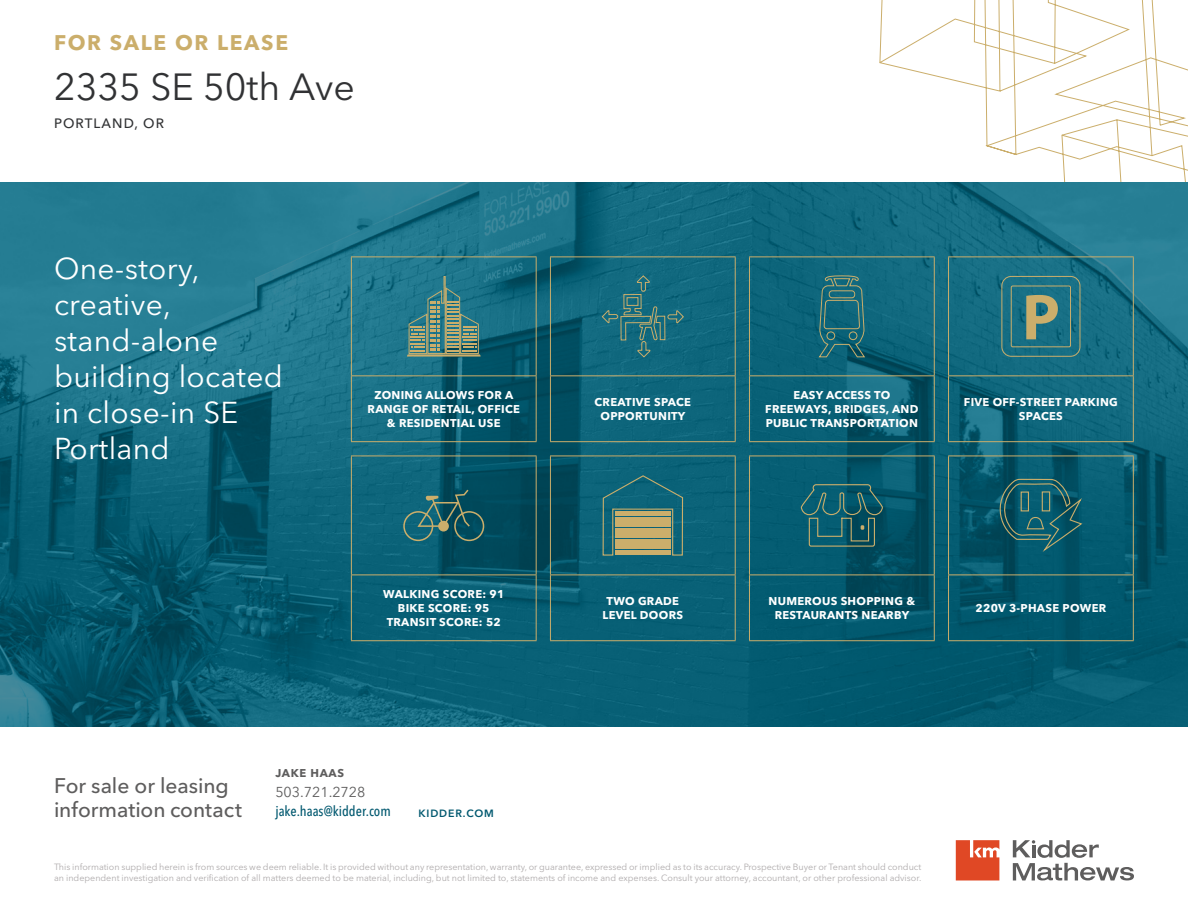
<style>
.page{position:relative;width:1188px;height:918px;background:#fff}
.page>*{position:absolute;margin:0;border:0;box-sizing:border-box;transform-origin:0 0}
.Property_Name_-_Charcoal{font:37.5px "Avenir Next LT Pro";color:#313234}
.Callout_Text_-_White{font:30px/36px "Avenir Next LT Pro";letter-spacing:.01em;color:#fff}
.Title_Case_Title_-_Ash{font:500 21px/24px "Avenir Next LT Pro";letter-spacing:-.005em;color:#5e5d5d}
.For_Lease___Sale__After_Pages__-_Gold{font:700 21px "Avenir Next LT Pro";letter-spacing:.08em;color:#cbae6b}
.Contact_Info_-_White{font:500 condensed 14.25px "Avenir Next LT Pro";color:#00586f}
.Contact_Info_-_Ash{font:14.25px "Avenir Next LT Pro";color:#5e5d5d}
.Property_Address_-_Charcoal{font:500 13.5px "Avenir Next LT Pro";letter-spacing:.08em;color:#313234}
.Stat_Label_-_White_-_Centered{font:700 11.25px/14.2px "Avenir Next LT Pro";letter-spacing:.025em;color:#fff;text-align:center}
.Contact_Info_-_Ash-2{font:700 11.25px "Avenir Next LT Pro";letter-spacing:.06em;color:#5e5d5d}
.KM_URL{font:600 10.5px "Avenir Next LT Pro";letter-spacing:.08em;color:#00586f}
.t1{font:9px/10.8px "Avenir Next LT Pro";color:#afabac}
</style>
<div class="page">
<svg style="left:1013px;top:840px;width:121px;height:41px"></svg>
<svg style="left:956px;top:840px;width:43px;height:41px;background:#e35f40"></svg>
<svg style="left:879px;top:0;width:309px;height:182px"></svg>
<img style="left:0;top:182px;width:1188px;height:545px">
<hr style="left:351px;top:257px;width:186px;height:1px;background:#cbae6b">
<hr style="left:351px;top:257px;width:1px;height:118px;background:#cbae6b">
<hr style="left:536px;top:257px;width:1px;height:118px;background:#cbae6b">
<hr style="left:351px;top:375px;width:186px;height:1px;background:#cbae6b">
<hr style="left:351px;top:376px;width:1px;height:65px;background:#cbae6b">
<hr style="left:536px;top:376px;width:1px;height:65px;background:#cbae6b">
<hr style="left:351px;top:441px;width:186px;height:1px;background:#cbae6b">
<svg style="left:407px;top:276px;width:74px;height:81px;background:#51857f"></svg>
<hr style="left:550px;top:257px;width:186px;height:1px;background:#cbae6b">
<hr style="left:550px;top:257px;width:1px;height:118px;background:#cbae6b">
<hr style="left:735px;top:257px;width:1px;height:118px;background:#cbae6b">
<hr style="left:550px;top:375px;width:186px;height:1px;background:#cbae6b">
<hr style="left:550px;top:376px;width:1px;height:65px;background:#cbae6b">
<hr style="left:735px;top:376px;width:1px;height:65px;background:#cbae6b">
<hr style="left:550px;top:441px;width:186px;height:1px;background:#cbae6b">
<svg style="left:601px;top:275px;width:83px;height:83px;background:#216e7d"></svg>
<hr style="left:749px;top:257px;width:186px;height:1px;background:#cbae6b">
<hr style="left:749px;top:257px;width:1px;height:118px;background:#cbae6b">
<hr style="left:934px;top:257px;width:1px;height:118px;background:#cbae6b">
<hr style="left:749px;top:375px;width:186px;height:1px;background:#cbae6b">
<hr style="left:749px;top:376px;width:1px;height:65px;background:#cbae6b">
<hr style="left:934px;top:376px;width:1px;height:65px;background:#cbae6b">
<hr style="left:749px;top:441px;width:186px;height:1px;background:#cbae6b">
<svg style="left:818px;top:275px;width:48px;height:83px;background:#266d76"></svg>
<hr style="left:948px;top:257px;width:186px;height:1px;background:#cbae6b">
<hr style="left:948px;top:257px;width:1px;height:118px;background:#cbae6b">
<hr style="left:1133px;top:257px;width:1px;height:118px;background:#cbae6b">
<hr style="left:948px;top:375px;width:186px;height:1px;background:#cbae6b">
<hr style="left:948px;top:376px;width:1px;height:65px;background:#cbae6b">
<hr style="left:1133px;top:376px;width:1px;height:65px;background:#cbae6b">
<hr style="left:948px;top:441px;width:186px;height:1px;background:#cbae6b">
<svg style="left:1001px;top:276px;width:80px;height:81px;background:#3c7b7e"></svg>
<hr style="left:351px;top:456px;width:186px;height:1px;background:#cbae6b">
<hr style="left:351px;top:456px;width:1px;height:119px;background:#cbae6b">
<hr style="left:536px;top:456px;width:1px;height:119px;background:#cbae6b">
<hr style="left:351px;top:575px;width:186px;height:1px;background:#cbae6b">
<hr style="left:351px;top:575px;width:1px;height:65px;background:#cbae6b">
<hr style="left:536px;top:575px;width:1px;height:65px;background:#cbae6b">
<hr style="left:351px;top:640px;width:186px;height:1px;background:#cbae6b">
<svg style="left:403px;top:490px;width:81px;height:51px;background:#246369"></svg>
<hr style="left:550px;top:456px;width:186px;height:1px;background:#cbae6b">
<hr style="left:550px;top:456px;width:1px;height:119px;background:#cbae6b">
<hr style="left:735px;top:456px;width:1px;height:119px;background:#cbae6b">
<hr style="left:550px;top:575px;width:186px;height:1px;background:#cbae6b">
<hr style="left:550px;top:575px;width:1px;height:65px;background:#cbae6b">
<hr style="left:735px;top:575px;width:1px;height:65px;background:#cbae6b">
<hr style="left:550px;top:640px;width:186px;height:1px;background:#cbae6b">
<svg style="left:602px;top:475px;width:82px;height:81px;background:#236c77"></svg>
<div style="left:615px;top:511px;width:56px;height:5px;background:#cbae6b"></div>
<hr style="left:615px;top:517px;width:56px;height:4px;background:#cbae6b">
<div style="left:615px;top:522px;width:56px;height:5px;background:#cbae6b"></div>
<div style="left:615px;top:528px;width:56px;height:5px;background:#cbae6b"></div>
<hr style="left:615px;top:534px;width:56px;height:4px;background:#cbae6b">
<div style="left:615px;top:539px;width:56px;height:5px;background:#cbae6b"></div>
<hr style="left:615px;top:545px;width:56px;height:4px;background:#cbae6b">
<div style="left:615px;top:550px;width:56px;height:5px;background:#cbae6b"></div>
<hr style="left:749px;top:456px;width:186px;height:1px;background:#cbae6b">
<hr style="left:749px;top:456px;width:1px;height:119px;background:#cbae6b">
<hr style="left:934px;top:456px;width:1px;height:119px;background:#cbae6b">
<hr style="left:749px;top:575px;width:186px;height:1px;background:#cbae6b">
<hr style="left:749px;top:575px;width:1px;height:65px;background:#cbae6b">
<hr style="left:934px;top:575px;width:1px;height:65px;background:#cbae6b">
<hr style="left:749px;top:640px;width:186px;height:1px;background:#cbae6b">
<svg style="left:800px;top:484px;width:84px;height:63px;background:#1b6069"></svg>
<hr style="left:948px;top:456px;width:186px;height:1px;background:#cbae6b">
<hr style="left:948px;top:456px;width:1px;height:119px;background:#cbae6b">
<hr style="left:1133px;top:456px;width:1px;height:119px;background:#cbae6b">
<hr style="left:948px;top:575px;width:186px;height:1px;background:#cbae6b">
<hr style="left:948px;top:575px;width:1px;height:65px;background:#cbae6b">
<hr style="left:1133px;top:575px;width:1px;height:65px;background:#cbae6b">
<hr style="left:948px;top:640px;width:186px;height:1px;background:#cbae6b">
<svg style="left:995px;top:478px;width:88px;height:73px;background:#185d67"></svg>
<p class="For_Lease___Sale__After_Pages__-_Gold" style="left:54px;top:30px;width:236px">FOR SALE OR LEASE</p>
<p class="Property_Name_-_Charcoal" style="left:54px;top:64px;width:302px">2335 SE 50th Ave</p>
<p class="Property_Address_-_Charcoal" style="left:54px;top:115px;width:111px">PORTLAND, OR</p>
<p class="Callout_Text_-_White" style="left:54px;top:251px;width:230px">One-story, creative, stand-alone building located in close-in SE<br>Portland</p>
<p class="Stat_Label_-_White_-_Centered" style="left:368px;top:388px;width:154px">ZONING ALLOWS FOR A<br>RANGE OF RETAIL, OFFICE &amp; RESIDENTIAL USE</p>
<p class="Stat_Label_-_White_-_Centered" style="left:595px;top:395px;width:98px">CREATIVE SPACE<br>OPPORTUNITY</p>
<p class="Stat_Label_-_White_-_Centered" style="left:765px;top:388px;width:155px">EASY ACCESS TO<br>FREEWAYS, BRIDGES, AND<br>PUBLIC TRANSPORTATION</p>
<p class="Stat_Label_-_White_-_Centered" style="left:964px;top:395px;width:156px">FIVE OFF-STREET PARKING<br>SPACES</p>
<p class="Stat_Label_-_White_-_Centered" style="left:383px;top:587px;width:123px">WALKING SCORE: 91</p>
<p class="Stat_Label_-_White_-_Centered" style="left:398px;top:601px;width:93px">BIKE SCORE: 95</p>
<p class="Stat_Label_-_White_-_Centered" style="left:387px;top:615px;width:116px">TRANSIT SCORE: 52</p>
<p class="Stat_Label_-_White_-_Centered" style="left:603px;top:594px;width:82px">TWO GRADE<br>LEVEL DOORS</p>
<p class="Stat_Label_-_White_-_Centered" style="left:769px;top:594px;width:148px">NUMEROUS SHOPPING &amp;<br>RESTAURANTS NEARBY</p>
<p class="Stat_Label_-_White_-_Centered" style="left:976px;top:601px;width:132px">220V 3-PHASE POWER</p>
<p class="Title_Case_Title_-_Ash" style="left:54px;top:773px;width:189px">For sale or leasing information contact</p>
<p class="Contact_Info_-_Ash-2" style="left:275px;top:766px;width:70px">JAKE HAAS</p>
<p class="Contact_Info_-_Ash" style="left:275px;top:783px;width:92px">503.721.2728</p>
<p class="Contact_Info_-_White" style="left:275px;top:803px;width:117px">jake.haas@kidder.com</p>
<p class="KM_URL" style="left:418px;top:807px;width:77px">KIDDER.COM</p>
<p class="t1" style="left:54px;top:861px;width:869px">This information supplied herein is from sources we deem reliable. It is provided without any representation, warranty, or guarantee, expressed or implied as to its accuracy. Prospective Buyer or Tenant should conduct an independent investigation and verification of all matters deemed to be material, including, but not limited to, statements of income and expenses. Consult your attorney, accountant, or other professional advisor.</p>
</div>
